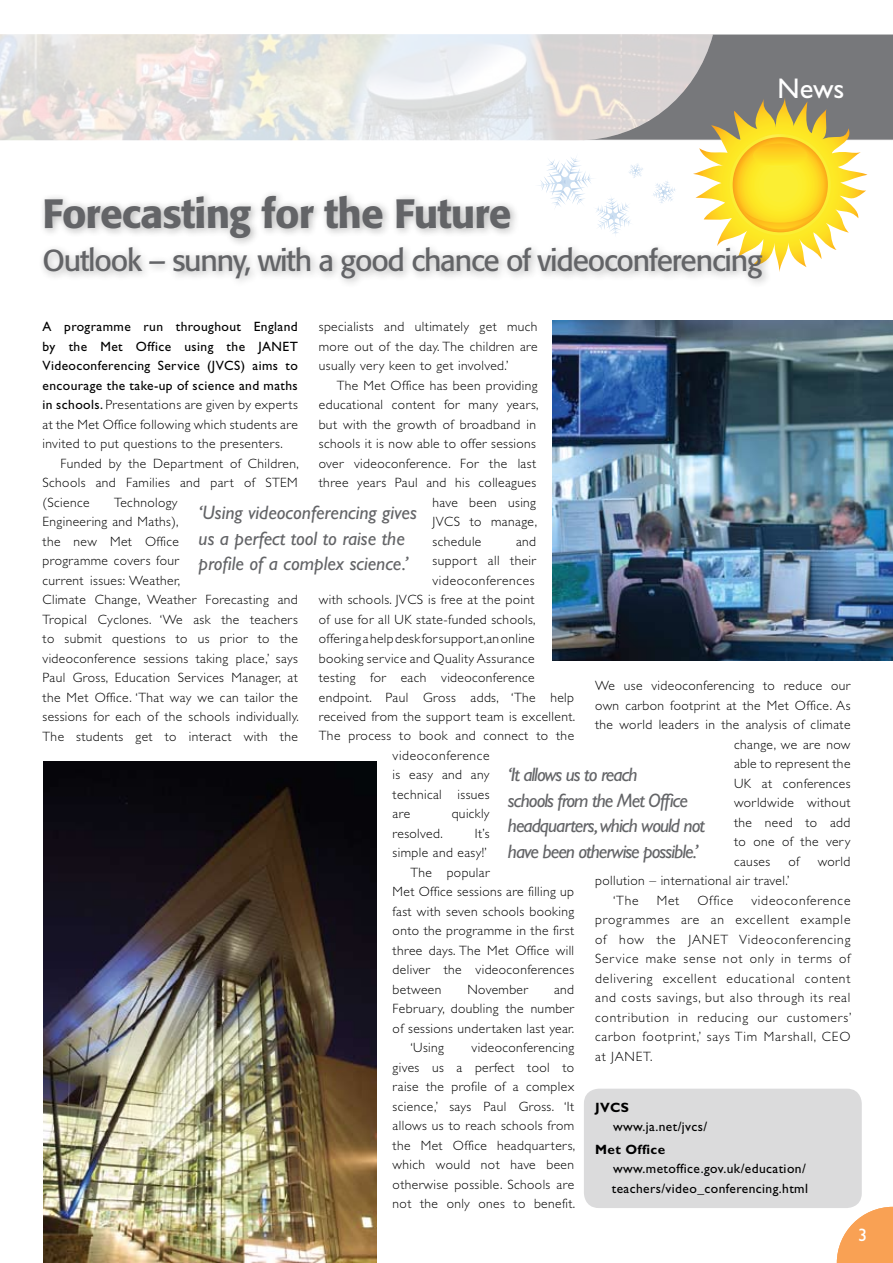
<style>
.page{position:relative;width:893px;height:1263px;background:#fff}
.page>*{position:absolute;margin:0;border:0;box-sizing:border-box;transform-origin:0 0}
.t1{font:500 40.5px "Formata";letter-spacing:-.02em;color:#636467}
.t2{font:30px "Formata";letter-spacing:-.04em;color:#636467}
.t3{font:28.5px "Gill Sans";color:#fff}
.t4{font:italic 19.5px/25.5px "Gill Sans";letter-spacing:-.05em;color:#636467}
.t5{font:italic 19.5px/25.5px "Gill Sans";color:#636467}
.t6{font:18px "Gill Sans";color:#fff}
.t7{font:300 13.5px/19.5px "Gill Sans";letter-spacing:.03em;color:#000;text-align:justify}
.t8{font:13.5px/19.5px "Gill Sans";letter-spacing:.03em;color:#000;text-align:justify}
.t9{font:300 13.5px "Gill Sans";letter-spacing:.05em;color:#000}
.t10{font:700 13.5px "Gill Sans";letter-spacing:.03em;color:#000}
.s1{font-weight:300}
</style>
<div class="page">
<img style="left:0;top:34px;width:535px;height:106px">
<div style="left:584px;top:1089px;width:278px;height:119px;background:#dbdbdc;border-radius:15px"></div>
<svg style="left:837px;top:1207px;width:56px;height:56px"></svg>
<div style="left:38px;top:189px;width:855px;height:166px;background:#000;opacity:.31"></div>
<svg style="left:535px;top:34px;width:358px;height:238px"></svg>
<img style="left:43px;top:761px;width:333px;height:502px">
<img style="left:553px;top:320px;width:340px;height:340px">
<h3 class="t3" style="left:777px;top:72px;width:68px">News</h3>
<h1 class="t1" style="left:43px;top:189px;width:471px">Forecasting for the Future</h1>
<h2 class="t2" style="left:43px;top:242px;width:722px">Outlook – sunny, with a good chance of videoconferencing</h2>
<p class="t7" style="left:319px;top:317px;width:220px">specialists and ultimately get much more out of the day. The children are usually very keen to get involved.’</p>
<p class="t7" style="left:337px;top:375px;width:202px">The Met Office has been providing</p>
<p class="t7" style="left:319px;top:395px;width:221px">educational content for many years,</p>
<p class="t7" style="left:319px;top:414px;width:219px">but with the growth of broadband in</p>
<p class="t7" style="left:319px;top:434px;width:219px">schools it is now able to offer sessions</p>
<p class="t7" style="left:319px;top:453px;width:219px">over videoconference. For the last</p>
<p class="t7" style="left:319px;top:473px;width:219px">three years Paul and his colleagues</p>
<p class="t7" style="left:433px;top:492px;width:105px">have been using</p>
<p class="t7" style="left:433px;top:512px;width:106px">JVCS to manage,</p>
<p class="t7" style="left:433px;top:531px;width:50px">schedule</p>
<p class="t7" style="left:516px;top:531px;width:22px">and</p>
<p class="t7" style="left:433px;top:551px;width:105px">support all their</p>
<p class="t7" style="left:433px;top:570px;width:104px">videoconferences</p>
<p class="t7" style="left:319px;top:590px;width:217px">with schools. JVCS is free at the point</p>
<p class="t7" style="left:319px;top:609px;width:218px">of use for all UK state-funded schools,</p>
<p class="t7" style="left:319px;top:629px;width:217px">offering a help desk for support, an online</p>
<p class="t7" style="left:319px;top:648px;width:217px">booking service and Quality Assurance</p>
<p class="t7" style="left:319px;top:668px;width:217px">testing for each videoconference</p>
<p class="t7" style="left:319px;top:687px;width:257px">endpoint. Paul Gross adds, ‘The help</p>
<p class="t7" style="left:319px;top:707px;width:258px">received from the support team is excellent.</p>
<p class="t7" style="left:319px;top:726px;width:257px">The process to book and connect to the</p>
<p class="t9" style="left:393px;top:748px;width:98px">videoconference</p>
<p class="t7" style="left:393px;top:765px;width:98px">is easy and any</p>
<p class="t7" style="left:393px;top:785px;width:98px">technical issues</p>
<p class="t7" style="left:393px;top:804px;width:19px">are</p>
<p class="t7" style="left:452px;top:804px;width:39px">quickly</p>
<p class="t7" style="left:393px;top:824px;width:52px">resolved.</p>
<p class="t7" style="left:475px;top:824px;width:16px">It’s</p>
<p class="t7" style="left:393px;top:843px;width:96px">simple and easy!’</p>
<p class="t7" style="left:410px;top:863px;width:81px">The popular</p>
<p class="t7" style="left:393px;top:882px;width:183px">Met Office sessions are filling up</p>
<p class="t7" style="left:393px;top:902px;width:183px">fast with seven schools booking</p>
<p class="t7" style="left:393px;top:921px;width:183px">onto the programme in the first</p>
<p class="t7" style="left:393px;top:941px;width:183px">three days. The Met Office will</p>
<p class="t7" style="left:393px;top:960px;width:183px">deliver the videoconferences</p>
<p class="t7" style="left:393px;top:980px;width:50px">between</p>
<p class="t7" style="left:467px;top:980px;width:62px">November</p>
<p class="t7" style="left:554px;top:980px;width:22px">and</p>
<p class="t7" style="left:393px;top:999px;width:183px">February, doubling the number</p>
<p class="t7" style="left:393px;top:1019px;width:183px">of sessions undertaken last year.</p>
<p class="t7" style="left:410px;top:1038px;width:35px">‘Using</p>
<p class="t8" style="left:43px;top:317px;width:257px">A programme run throughout England by the Met Office using the JANET Videoconferencing Service (JVCS) aims to encourage the take-up of science and maths in schools. <span class="s1">Presentations are given by experts at the Met Office following which students are invited to put questions to the presenters.</span></p>
<p class="t7" style="left:43px;top:453px;width:258px;text-indent:18px">Funded by the Department of Children, Schools and Families and part of STEM (Science</p>
<p class="t7" style="left:43px;top:492px;width:258px;text-align:left;text-indent:72px">Technology<br>Engineering and Maths),<br>the new Met Office<br>programme covers four<br>current issues: Weather,<br>Climate Change, Weather Forecasting and Tropical Cyclones. ‘We ask the teachers to submit questions to us prior to the videoconference sessions taking place,’ says Paul Gross, Education Services Manager, at the Met Office. ‘That way we can tailor the sessions for each of the schools individually.<br>The students get to interact with the</p>
<h3 class="t5" style="left:199px;top:500px;width:220px">‘Using videoconferencing gives us a perfect tool to raise the profile of a complex science.’</h3>
<p class="t7" style="left:595px;top:676px;width:257px">We use videoconferencing to reduce our</p>
<p class="t7" style="left:595px;top:695px;width:257px">own carbon footprint at the Met Office. As</p>
<p class="t7" style="left:595px;top:715px;width:257px">the world leaders in the analysis of climate</p>
<p class="t7" style="left:734px;top:734px;width:118px">change, we are now</p>
<p class="t7" style="left:734px;top:754px;width:118px">able to represent the</p>
<p class="t7" style="left:734px;top:773px;width:118px">UK at conferences</p>
<p class="t7" style="left:734px;top:793px;width:118px">worldwide without</p>
<p class="t7" style="left:734px;top:812px;width:118px">the need to add</p>
<p class="t7" style="left:734px;top:832px;width:118px">to one of the very</p>
<p class="t7" style="left:734px;top:851px;width:38px">causes</p>
<p class="t7" style="left:788px;top:851px;width:12px">of</p>
<p class="t7" style="left:818px;top:851px;width:34px">world</p>
<p class="t7" style="left:613px;top:871px;width:178px;text-indent:-18px">pollution – international air travel.’ ‘The</p>
<h3 class="t4" style="left:508px;top:762px;width:199px">‘It allows us to reach<br>schools from the Met Office headquarters, which would not have been otherwise possible.’</h3>
<p class="t7" style="left:595px;top:890px;width:258px;text-indent:156px">videoconference programmes are an excellent example of how the JANET Videoconferencing Service make sense not only in terms of delivering excellent educational content and costs savings, but also through its real contribution in reducing our customers’ carbon footprint,’ says Tim Marshall, CEO at JANET.</p>
<p class="t10" style="left:595px;top:1099px;width:35px">JVCS</p>
<p class="t8" style="left:613px;top:1117px;width:96px">www.ja.net/jvcs/</p>
<p class="t10" style="left:595px;top:1141px;width:72px">Met Office</p>
<p class="t8" style="left:612px;top:1159px;width:198px">www.metoffice.gov.uk/education/ teachers/video_conferencing.html</p>
<p class="t7" style="left:657px;top:890px;width:24px">Met</p>
<p class="t7" style="left:697px;top:890px;width:38px">Office</p>
<p class="t7" style="left:393px;top:1038px;width:184px;text-indent:79px">videoconferencing gives us a perfect tool to raise the profile of a complex science,’ says Paul Gross. ‘It allows us to reach schools from the Met Office headquarters, which would not have been otherwise possible. Schools are not the only ones to benefit.</p>
<h3 class="t6" style="left:858px;top:1225px;width:10px">3</h3>
</div>
